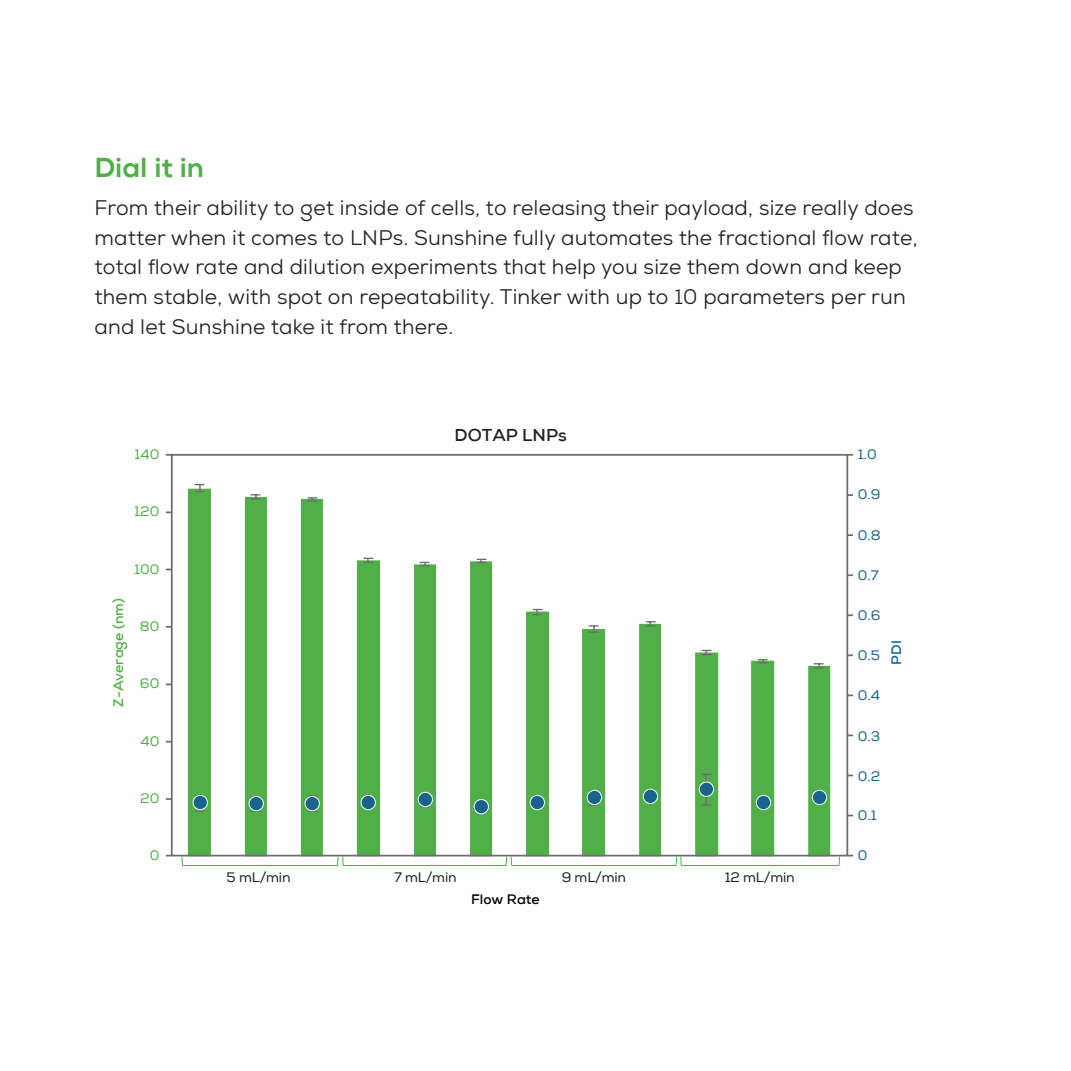
<style>
.page{position:relative;width:1071px;height:1071px;background:#fff}
.page>*{position:absolute;margin:0;border:0;box-sizing:border-box;transform-origin:0 0}
.t1{font:28px "Nexa X Bold";color:#50af47}
.t2{font:21px/29.8px "Nexa";letter-spacing:.01em;color:#231f20}
.t3{font:700 17.5px "Nexa";color:#231f20}
.t4{font:14px "Nexa";color:#19648c}
.t5{font:14px "Nexa";letter-spacing:-.01em;color:#231f20}
.t6{font:14px "Nexa";color:#50af47}
.t7{font:700 14px "Nexa";color:#50af47}
.t8{font:700 14px "Nexa";color:#000}
.t9{font:700 14px "Nexa";color:#19648c}
</style>
<div class="page">
<svg style="left:181px;top:856px;width:659px;height:10px"></svg>
<svg style="left:188px;top:489px;width:642px;height:364px"></svg>
<svg style="left:194px;top:484px;width:10px;height:8px"></svg>
<svg style="left:250px;top:494px;width:10px;height:6px"></svg>
<svg style="left:308px;top:497px;width:9px;height:5px"></svg>
<svg style="left:364px;top:558px;width:9px;height:5px"></svg>
<svg style="left:420px;top:562px;width:9px;height:4px"></svg>
<svg style="left:477px;top:559px;width:10px;height:4px"></svg>
<svg style="left:533px;top:609px;width:10px;height:6px"></svg>
<svg style="left:589px;top:625px;width:10px;height:8px"></svg>
<svg style="left:646px;top:621px;width:10px;height:6px"></svg>
<svg style="left:702px;top:650px;width:10px;height:5px"></svg>
<svg style="left:758px;top:659px;width:10px;height:4px"></svg>
<svg style="left:814px;top:663px;width:10px;height:6px"></svg>
<svg style="left:194px;top:795px;width:10px;height:17px"></svg>
<svg style="left:250px;top:796px;width:10px;height:16px"></svg>
<svg style="left:308px;top:795px;width:9px;height:17px"></svg>
<svg style="left:589px;top:790px;width:10px;height:16px"></svg>
<svg style="left:702px;top:774px;width:10px;height:32px"></svg>
<div style="left:193px;top:795px;width:14px;height:15px;background:#19648c;border-radius:50%"></div>
<div style="left:193px;top:795px;width:15px;height:15px;border:1px solid #fff;border-radius:50%"></div>
<div style="left:249px;top:796px;width:14px;height:15px;background:#19648c;border-radius:50%"></div>
<div style="left:249px;top:796px;width:15px;height:15px;border:1px solid #fff;border-radius:50%"></div>
<div style="left:305px;top:796px;width:14px;height:15px;background:#19648c;border-radius:50%"></div>
<div style="left:305px;top:796px;width:15px;height:15px;border:1px solid #fff;border-radius:50%"></div>
<div style="left:361px;top:795px;width:14px;height:15px;background:#19648c;border-radius:50%"></div>
<div style="left:361px;top:795px;width:15px;height:15px;border:1px solid #fff;border-radius:50%"></div>
<div style="left:418px;top:792px;width:14px;height:15px;background:#19648c;border-radius:50%"></div>
<div style="left:418px;top:792px;width:15px;height:15px;border:1px solid #fff;border-radius:50%"></div>
<div style="left:474px;top:799px;width:14px;height:15px;background:#19648c;border-radius:50%"></div>
<div style="left:474px;top:799px;width:15px;height:15px;border:1px solid #fff;border-radius:50%"></div>
<div style="left:530px;top:795px;width:14px;height:15px;background:#19648c;border-radius:50%"></div>
<div style="left:530px;top:795px;width:15px;height:15px;border:1px solid #fff;border-radius:50%"></div>
<div style="left:587px;top:790px;width:15px;height:15px;background:#19648c;border-radius:50%"></div>
<div style="left:587px;top:790px;width:15px;height:15px;border:1px solid #fff;border-radius:50%"></div>
<div style="left:643px;top:789px;width:15px;height:15px;background:#19648c;border-radius:50%"></div>
<div style="left:643px;top:789px;width:15px;height:15px;border:1px solid #fff;border-radius:50%"></div>
<div style="left:699px;top:782px;width:15px;height:14px;background:#19648c;border-radius:50%"></div>
<div style="left:699px;top:782px;width:15px;height:15px;border:1px solid #fff;border-radius:50%"></div>
<div style="left:756px;top:795px;width:15px;height:15px;background:#19648c;border-radius:50%"></div>
<div style="left:756px;top:795px;width:15px;height:15px;border:1px solid #fff;border-radius:50%"></div>
<div style="left:812px;top:790px;width:15px;height:15px;background:#19648c;border-radius:50%"></div>
<div style="left:812px;top:790px;width:15px;height:15px;border:1px solid #fff;border-radius:50%"></div>
<div style="left:171px;top:454px;width:677px;height:402px;border:2px solid #6c6d70"></div>
<h1 class="t1" style="left:94px;top:150px;width:111px">Dial it in</h1>
<p class="t2" style="left:94px;top:193px;width:825px">From their ability to get inside of cells, to releasing their payload, size really does matter when it comes to LNPs. Sunshine fully automates the fractional flow rate, total flow rate and dilution experiments that help you size them down and keep them stable, with spot on repeatability. Tinker with up to 10 parameters per run and let Sunshine take it from there.</p>
<p class="t6" style="left:135px;top:446px;width:26px">140</p>
<p class="t6" style="left:134px;top:503px;width:27px">120</p>
<p class="t6" style="left:134px;top:560px;width:27px">100</p>
<p class="t7" style="left:109px;top:707px;width:110px;rotate:-90deg">Z-Average (nm)</p>
<p class="t6" style="left:140px;top:618px;width:21px">80</p>
<p class="t6" style="left:140px;top:675px;width:21px">60</p>
<p class="t6" style="left:140px;top:733px;width:20px">40</p>
<p class="t6" style="left:140px;top:790px;width:21px">20</p>
<p class="t6" style="left:150px;top:847px;width:11px">0</p>
<p class="t3" style="left:455px;top:424px;width:114px">DOTAP LNPs</p>
<p class="t5" style="left:227px;top:869px;width:65px">5 mL/min</p>
<p class="t5" style="left:394px;top:869px;width:64px">7 mL/min</p>
<p class="t5" style="left:562px;top:868px;width:66px">9 mL/min</p>
<p class="t5" style="left:725px;top:869px;width:71px">12 mL/min</p>
<p class="t8" style="left:471px;top:890px;width:70px">Flow Rate</p>
<p class="t4" style="left:858px;top:446px;width:20px">1.0</p>
<p class="t4" style="left:858px;top:486px;width:24px">0.9</p>
<p class="t4" style="left:858px;top:527px;width:24px">0.8</p>
<p class="t4" style="left:858px;top:567px;width:22px">0.7</p>
<p class="t4" style="left:858px;top:607px;width:24px">0.6</p>
<p class="t4" style="left:858px;top:646px;width:24px">0.5</p>
<p class="t4" style="left:858px;top:686px;width:24px">0.4</p>
<p class="t9" style="left:887px;top:665px;width:26px;rotate:-90deg">PDI</p>
<p class="t4" style="left:858px;top:727px;width:24px">0.3</p>
<p class="t4" style="left:858px;top:767px;width:24px">0.2</p>
<p class="t4" style="left:858px;top:807px;width:20px">0.1</p>
<p class="t4" style="left:858px;top:847px;width:11px">0</p>
</div>
